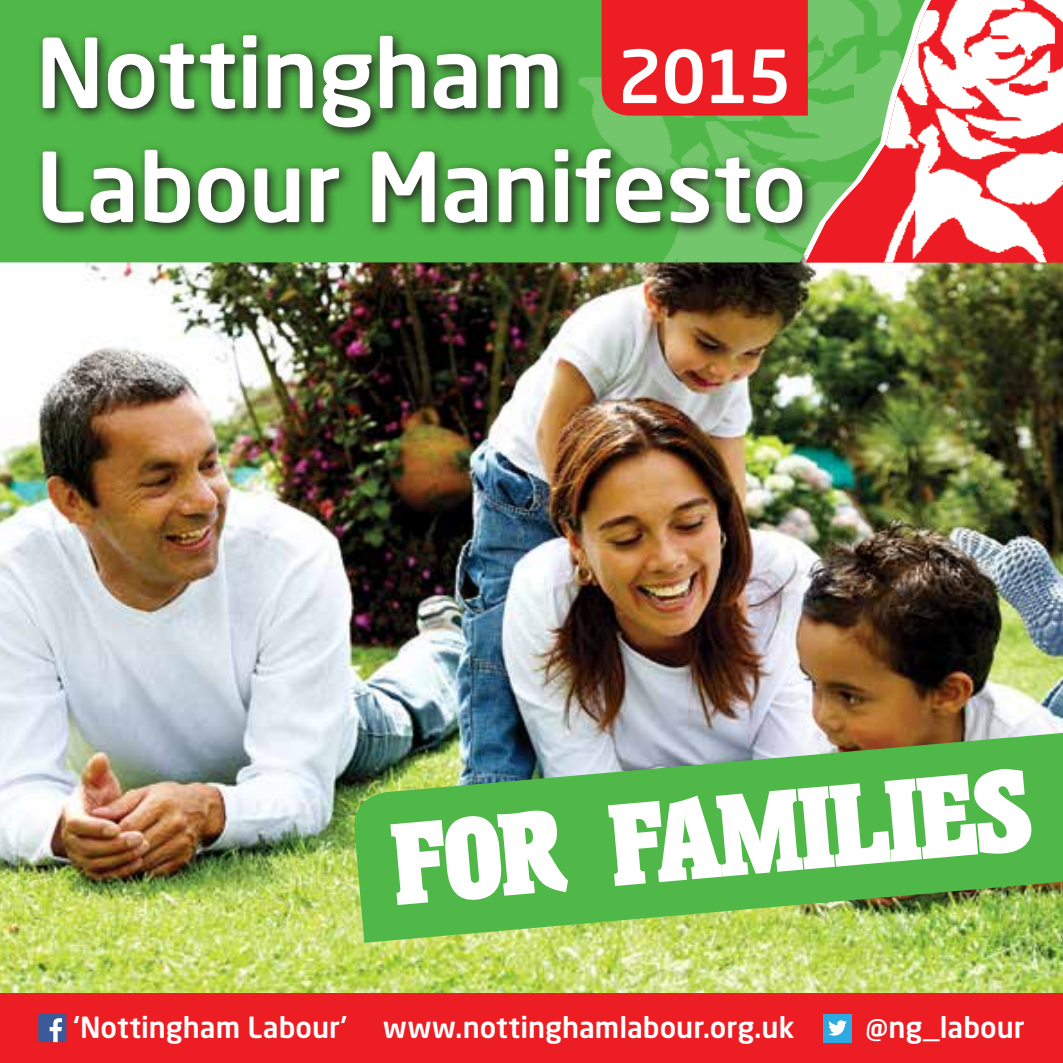
<style>
.page{position:relative;width:1063px;height:1063px;background:#fff}
.page>*{position:absolute;margin:0;border:0;box-sizing:border-box;transform-origin:0 0}
.t1{font:112.5px "Hansen";color:#fff;scale:1.05 1}
.t2{font:500 95px/114px "Neo Sans Std";letter-spacing:-.01em;color:#fff}
.t3{font:500 72.25px "Neo Sans Std";color:#fff}
.t4{font:500 29px "Neo Sans Std";color:#fff}
</style>
<div class="page">
<img style="left:0;top:262px;width:1062px;height:731px">
<div style="left:0;top:0;width:458px;height:262px;background:#50b848"></div>
<img style="left:458px;top:0;width:348px;height:262px">
<img style="left:806px;top:0;width:256px;height:262px">
<svg style="left:35px;top:28px;width:782px;height:209px;background:#468f3f"></svg>
<div style="left:602px;top:0;width:206px;height:116px;background:#ed1d24"></div>
<img style="left:351px;top:730px;width:711px;height:213px">
<div style="left:0;top:993px;width:1062px;height:70px;background:#ed1d24"></div>
<div style="left:38px;top:1014px;width:28px;height:28px;background:#3c5a99;border-radius:2px"></div>
<svg style="left:50px;top:1018px;width:12px;height:24px"></svg>
<div style="left:823px;top:1014px;width:29px;height:28px;background:#2caae1"></div>
<svg style="left:828px;top:1020px;width:19px;height:16px"></svg>
<h2 class="t2" style="left:35px;top:14px;width:773px">Nottingham<br>Labour Manifesto</h2>
<h3 class="t3" style="left:617px;top:31px;width:177px">2015</h3>
<h1 class="t1" style="left:387px;top:804px;width:612px;rotate:-5deg">FOR FAMILIES</h1>
<p class="t4" style="left:74px;top:1009px;width:275px">‘Nottingham Labour’</p>
<p class="t4" style="left:383px;top:1009px;width:413px">www.nottinghamlabour.org.uk</p>
<p class="t4" style="left:866px;top:1009px;width:160px">@ng_labour</p>
</div>
